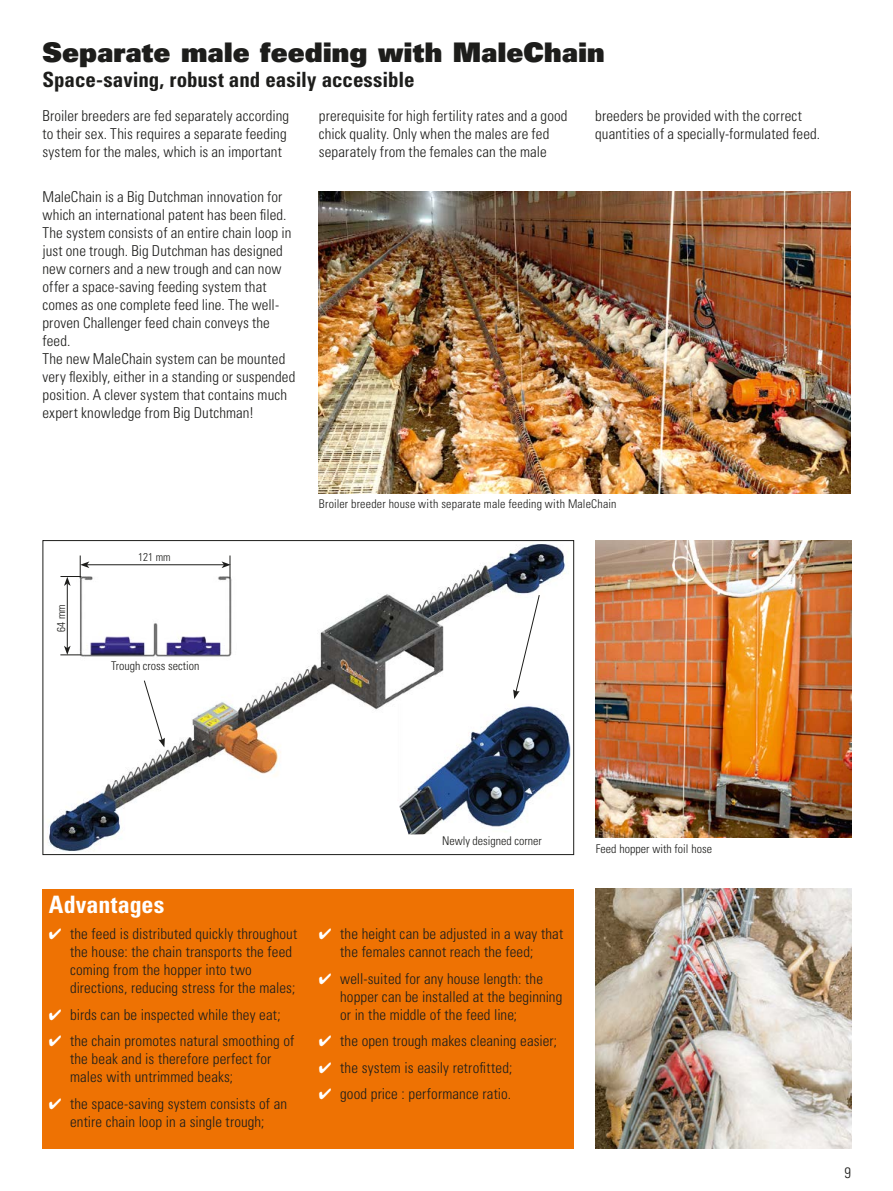
<style>
.page{position:relative;width:893px;height:1191px;background:#fff}
.page>*{position:absolute;margin:0;border:0;box-sizing:border-box;transform-origin:0 0}
.t1{font:27px "Univers LT Std X Black";letter-spacing:.01em;color:#1d1d1b}
.t2{font:700 condensed 24px "Univers LT Std";letter-spacing:.005em;color:#fff}
.t3{font:700 condensed 21px "Univers LT Std";color:#1d1d1b}
.t4{font:300 condensed 15px/18px "Univers LT Std";letter-spacing:.005em;color:#1d1d1b}
.t5{font:15px "Univers LTCYR 47 Light Cond";color:#1d1d1b}
.t6{font:300 condensed 13.5px "Univers LT Std";color:#1d1d1b}
.t7{font:300 condensed 12px "Univers LT Std";color:#1d1d1b}
.t8{font:300 condensed 11.25px "Univers LT Std";color:#1d1d1b}
.s1{color:#fff}
</style>
<div class="page">
<img style="left:596px;top:889px;width:255px;height:259px">
<img style="left:48px;top:544px;width:517px;height:307px">
<div style="left:43px;top:540px;width:531px;height:315px;border:1px solid #1d1d1b"></div>
<img style="left:76px;top:572px;width:161px;height:89px">
<img style="left:397px;top:704px;width:175px;height:130px">
<hr style="left:87px;top:564px;width:137px;height:1px;background:#1d1d1b">
<svg style="left:222px;top:555px;width:9px;height:23px"></svg>
<hr style="left:67px;top:583px;width:1px;height:65px;background:#1d1d1b">
<svg style="left:60px;top:645px;width:21px;height:10px"></svg>
<svg style="left:513px;top:594px;width:27px;height:105px"></svg>
<svg style="left:144px;top:680px;width:21px;height:67px"></svg>
<img style="left:596px;top:540px;width:255px;height:298px">
<img style="left:319px;top:191px;width:531px;height:302px">
<div style="left:43px;top:889px;width:531px;height:259px;background:#ee7203"></div>
<svg style="left:60px;top:555px;width:29px;height:31px"></svg>
<h1 class="t1" style="left:43px;top:35px;width:564px">Separate male feeding with MaleChain</h1>
<h3 class="t3" style="left:43px;top:67px;width:374px">Space-saving, robust and easily accessible</h3>
<p class="t4" style="left:43px;top:107px;width:248px">Broiler breeders are fed separately according to their sex. This requires a separate feeding system for the males, which is an important</p>
<p class="t4" style="left:319px;top:107px;width:250px">prerequisite for high fertility rates and a good chick quality. Only when the males are fed separately from the females can the male</p>
<p class="t4" style="left:595px;top:107px;width:226px">breeders be provided with the correct quantities of a specially-formulated feed.</p>
<p class="t4" style="left:43px;top:188px;width:254px">MaleChain is a Big Dutchman innovation for which an international patent has been filed.<br>The system consists of an entire chain loop in just one trough. Big Dutchman has designed new corners and a new trough and can now offer a space-saving feeding system that comes as one complete feed line. The well&shy;proven Challenger feed chain conveys the feed.<br>The new MaleChain system can be mounted very flexibly, either in a standing or suspended position. A clever system that contains much expert knowledge from Big Dutchman!</p>
<p class="t8" style="left:54px;top:631px;width:29px;rotate:-90deg">64 mm</p>
<p class="t8" style="left:138px;top:550px;width:34px">121 mm</p>
<p class="t7" style="left:111px;top:658px;width:90px">Trough cross section</p>
<p class="t7" style="left:319px;top:497px;width:299px">Broiler breeder house with separate male feeding with MaleChain</p>
<h2 class="t2" style="left:49px;top:889px;width:117px">Advantages</h2>
<p class="t4" style="left:70px;top:925px;width:229px;text-indent:-21px"><span class="s1">✔</span> the feed is distributed quickly throughout the house: the chain transports the feed coming from the hopper into two directions, reducing stress for the males;</p>
<p class="t4" style="left:49px;top:1005px;width:233px"><span class="s1">✔</span> birds can be inspected while they eat;</p>
<p class="t4" style="left:70px;top:1032px;width:226px;text-indent:-21px"><span class="s1">✔</span> the chain promotes natural smoothing of the beak and is therefore perfect for males with untrimmed beaks;</p>
<p class="t4" style="left:49px;top:1094px;width:240px;text-align:center"><span class="s1">✔</span> the space-saving system consists of an entire chain loop in a single trough;</p>
<p class="t7" style="left:442px;top:834px;width:101px">Newly designed corner</p>
<p class="t4" style="left:319px;top:925px;width:246px;text-align:center"><span class="s1">✔</span> the height can be adjusted in a way that the females cannot reach the feed;</p>
<p class="t4" style="left:340px;top:969px;width:224px;text-indent:-21px"><span class="s1">✔</span> well-suited for any house length: the hopper can be installed at the beginning or in the middle of the feed line;</p>
<p class="t4" style="left:319px;top:1032px;width:240px"><span class="s1">✔</span> the open trough makes cleaning easier;</p>
<p class="t4" style="left:319px;top:1058px;width:195px"><span class="s1">✔</span> the system is easily retrofitted;</p>
<p class="t4" style="left:319px;top:1085px;width:194px"><span class="s1">✔</span> good price : performance ratio.</p>
<p class="t7" style="left:596px;top:841px;width:118px">Feed hopper with foil hose</p>
<p class="t5" style="left:845px;top:1162px;width:8px">9</p>
<p class="t6" style="left:844px;top:1165px;width:7px">9</p>
</div>
